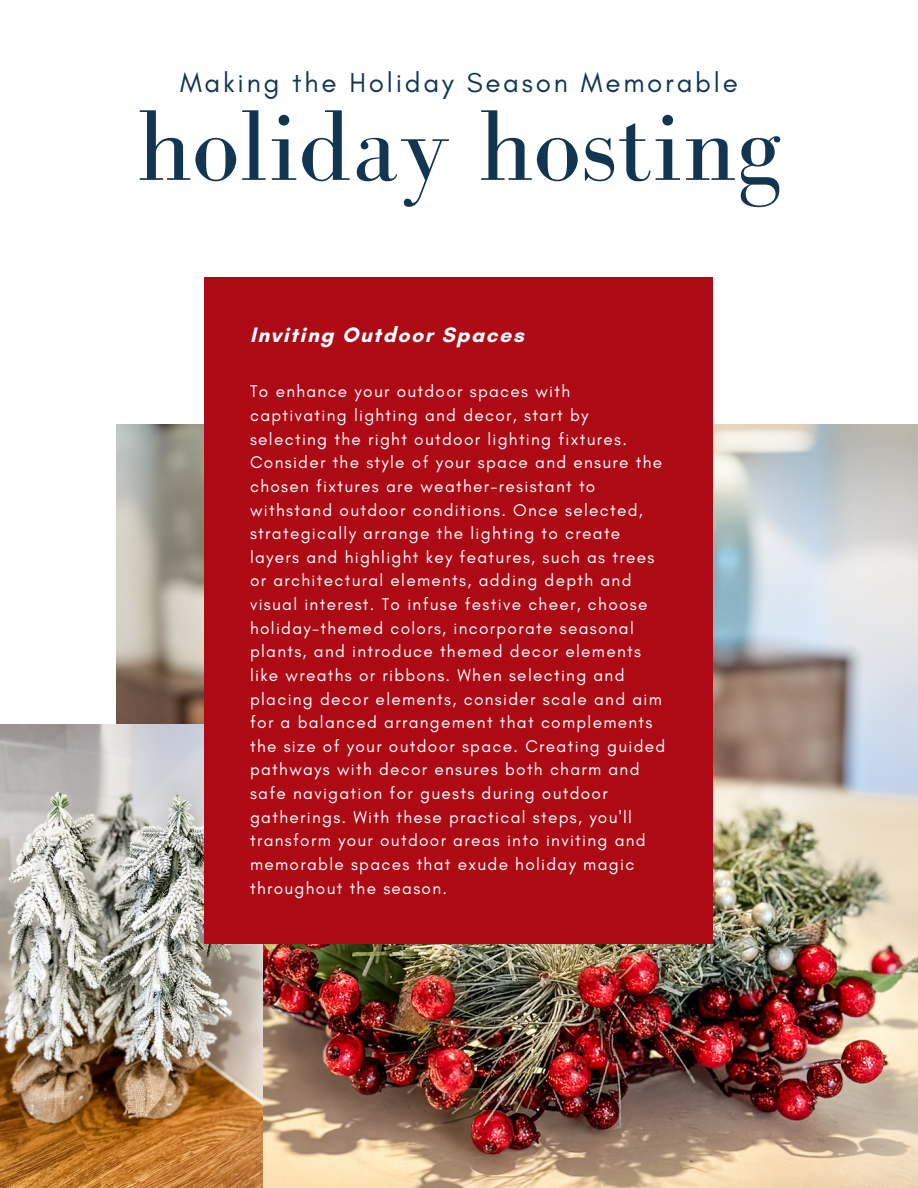
<style>
.page{position:relative;width:918px;height:1188px;background:#fff}
.page>*{position:absolute;margin:0;border:0;box-sizing:border-box;transform-origin:0 0}
.t1{font:103.5px "Bodoni FLF";color:#123651}
.t2{font:27.75px "Glacial Indifference";letter-spacing:.1em;color:#123651}
.t3{font:700 21.3px "Glacial Indifference";letter-spacing:.075em;color:#fff}
.t4{font:17.25px/23.7px "Glacial Indifference";letter-spacing:.075em;color:#fff}
</style>
<div class="page">
<img style="left:116px;top:425px;width:802px;height:763px">
<img style="left:0;top:725px;width:262px;height:463px">
<div style="left:205px;top:277px;width:508px;height:666px;background:#ae0a16"></div>
<p class="t2" style="left:180px;top:66px;width:559px">Making the Holiday Season Memorable</p>
<p class="t1" style="left:137px;top:90px;width:646px">holiday hosting</p>
<p class="t3" style="left:250px;top:322px;width:275px">Inviting Outdoor Spaces</p>
<p class="t4" style="left:250px;top:380px;width:417px">To enhance your outdoor spaces with captivating lighting and decor, start by selecting the right outdoor lighting fixtures.<br>Consider the style of your space and ensure the chosen fixtures are weather-resistant to withstand outdoor conditions. Once selected, strategically arrange the lighting to create layers and highlight key features, such as trees or architectural elements, adding depth and visual interest. To infuse festive cheer, choose holiday-themed colors, incorporate seasonal plants, and introduce themed decor elements like wreaths or ribbons. When selecting and placing decor elements, consider scale and aim for a balanced arrangement that complements the size of your outdoor space. Creating guided pathways with decor ensures both charm and safe navigation for guests during outdoor gatherings. With these practical steps, you'll transform your outdoor areas into inviting and memorable spaces that exude holiday magic throughout the season.</p>
</div>
